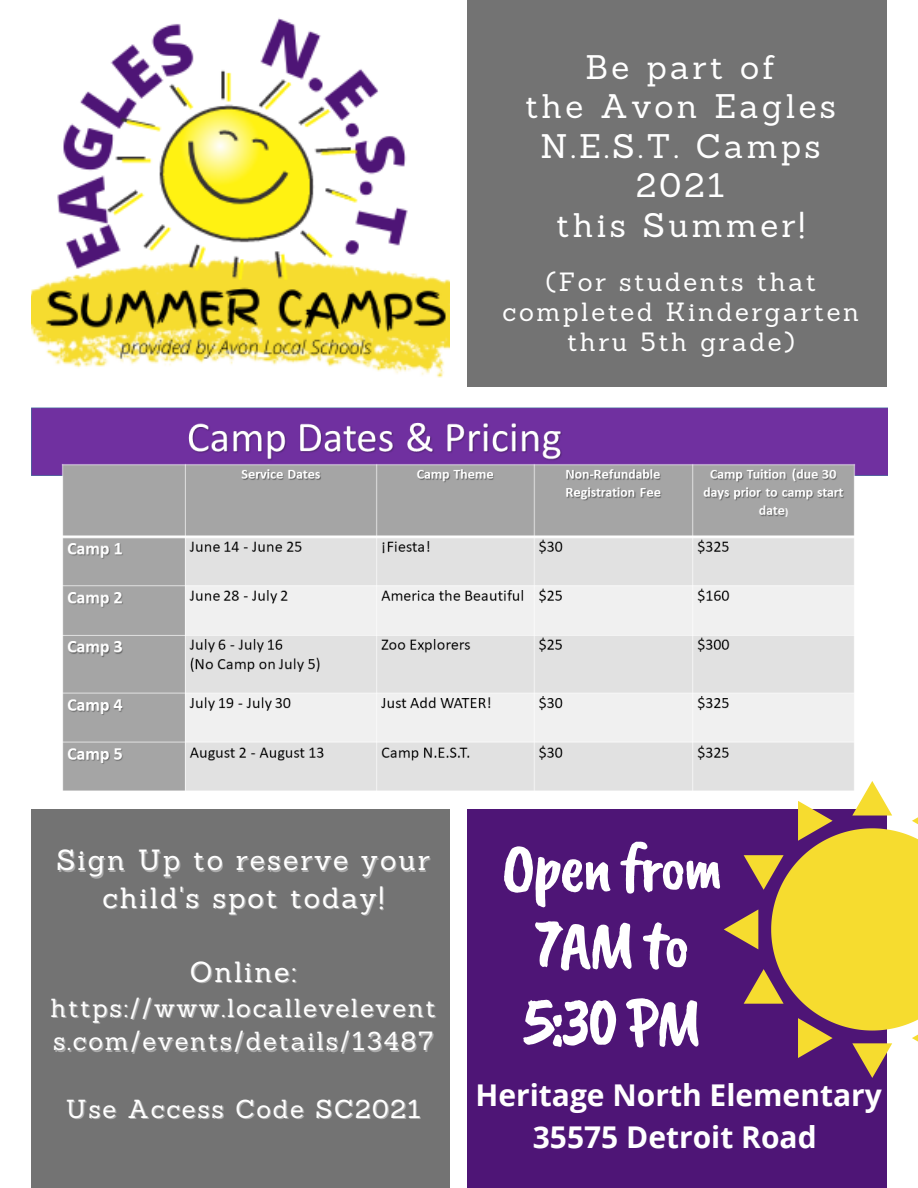
<style>
.page{position:relative;width:918px;height:1188px;background:#fff}
.page>*{position:absolute;margin:0;border:0;box-sizing:border-box;transform-origin:0 0}
.t1{font:69.3px/77.6px "Caveat Brush";letter-spacing:-.05em;color:#fff;text-align:center}
.t2{font:33.15px/39.3px "Sanchez";letter-spacing:.1em;color:#fff;text-align:center}
.t3{font:700 30px "Open Sans";color:#fff}
.t4{font:28.5px/37.2px "Sanchez";letter-spacing:.07em;color:#fff;text-align:center}
.t5{font:25.65px/30.3px "Sanchez";letter-spacing:.1em;color:#fff;text-align:center}
.t6{font:25.5px/33.8px "Sanchez";letter-spacing:.07em;color:#fff}
</style>
<div class="page">
<img style="left:31px;top:407px;width:856px;height:384px">
<div style="left:468px;top:0;width:419px;height:387px;background:#737373"></div>
<div style="left:31px;top:809px;width:419px;height:379px;background:#737373"></div>
<div style="left:468px;top:809px;width:419px;height:379px;background:#4e1576"></div>
<img style="left:31px;top:18px;width:419px;height:360px">
<svg style="left:724px;top:781px;width:194px;height:297px"></svg>
<p class="t2" style="left:586px;top:47px;width:191px">Be part of</p>
<p class="t2" style="left:525px;top:87px;width:313px">the Avon Eagles<br>N.E.S.T. Camps</p>
<p class="t2" style="left:636px;top:165px;width:90px">2021</p>
<p class="t2" style="left:556px;top:205px;width:250px">this Summer!</p>
<p class="t5" style="left:503px;top:266px;width:358px">(For students that completed Kindergarten thru 5th grade)</p>
<p class="t4" style="left:57px;top:841px;width:375px">Sign Up to reserve your child's spot today!</p>
<p class="t4" style="left:190px;top:953px;width:108px">Online:</p>
<p class="t6" style="left:51px;top:991px;width:387px">https://www.locallevelevent s.com/events/details/13487</p>
<p class="t6" style="left:66px;top:1092px;width:356px">Use Access Code SC2021</p>
<p class="t1" style="left:502px;top:828px;width:223px">Open from<br>7AM to<br>5:30 PM</p>
<p class="t3" style="left:475px;top:1074px;width:408px">Heritage North Elementary</p>
<p class="t3" style="left:533px;top:1116px;width:285px">35575 Detroit Road</p>
</div>
